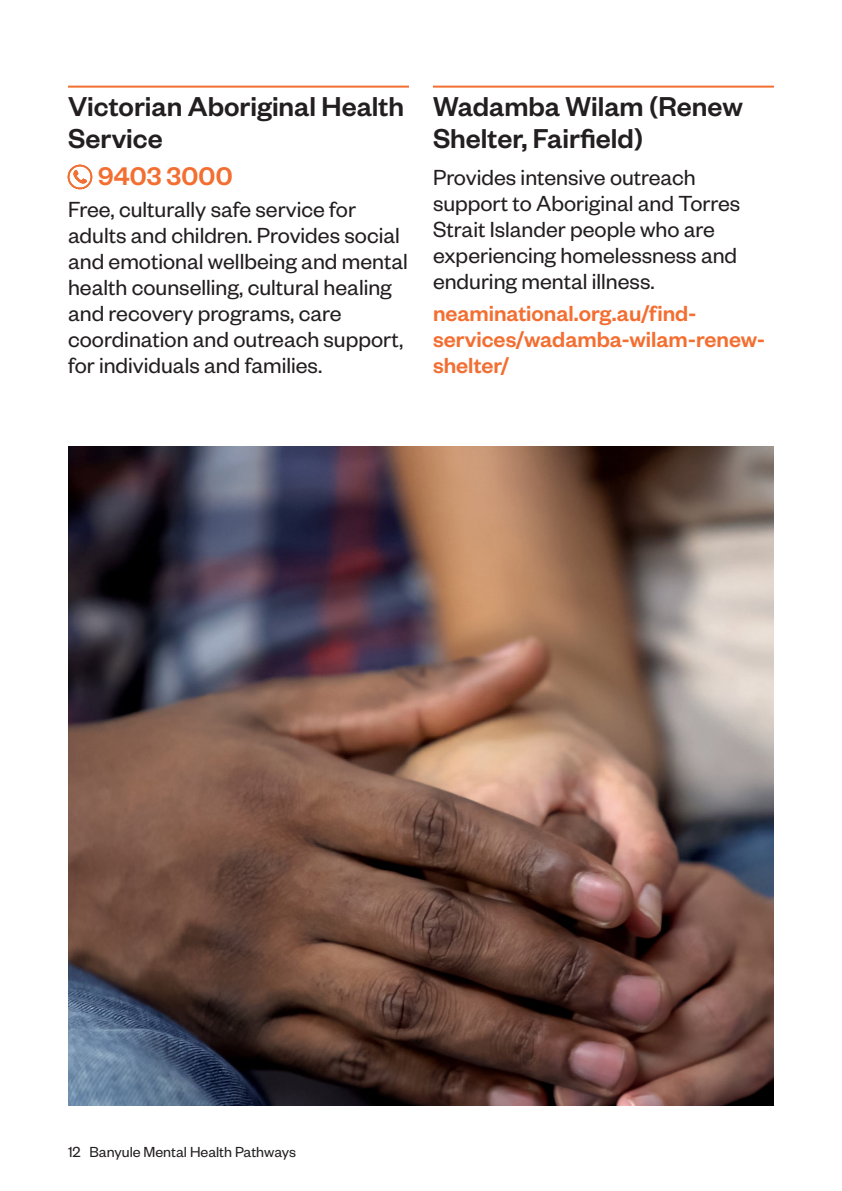
<style>
.page{position:relative;width:842px;height:1191px;background:#fff}
.page>*{position:absolute;margin:0;border:0;box-sizing:border-box;transform-origin:0 0}
.Organisation{font:500 30px/32px "Founders Grotesk";color:#231f20}
.Telephone{font:500 28px "Founders Grotesk";letter-spacing:.005em;color:#f36e31}
.Text{font:24px/26px "Founders Grotesk";color:#231f20}
.URL{font:500 24px/26px "Founders Grotesk";color:#f36e31}
.t1{font:16px "Founders Grotesk";color:#231f20}
</style>
<div class="page">
<hr style="left:68px;top:86px;width:341px;height:2px;background:#f36e31">
<hr style="left:433px;top:86px;width:341px;height:2px;background:#f36e31">
<img style="left:68px;top:446px;width:706px;height:660px">
<svg style="left:68px;top:165px;width:24px;height:24px"></svg>
<p class="Organisation" style="left:68px;top:89px;width:337px">Victorian Aboriginal Health<br>Service</p>
<p class="Telephone" style="left:98px;top:159px;width:136px">9403 3000</p>
<p class="Text" style="left:68px;top:195px;width:341px">Free, culturally safe service for adults and children. Provides social and emotional wellbeing and mental health counselling, cultural healing and recovery programs, care coordination and outreach support, for individuals and families.</p>
<p class="Organisation" style="left:433px;top:89px;width:311px">Wadamba Wilam (Renew<br>Shelter, Fairfield)</p>
<p class="Text" style="left:433px;top:163px;width:309px">Provides intensive outreach support to Aboriginal and Torres<br>Strait Islander people who are experiencing homelessness and enduring mental illness.</p>
<p class="URL" style="left:433px;top:299px;width:334px">neaminational.org.au/find&shy;services/wadamba-wilam-renew&shy;shelter/</p>
<p class="t1" style="left:68px;top:1142px;width:230px">12 Banyule Mental Health Pathways</p>
</div>
